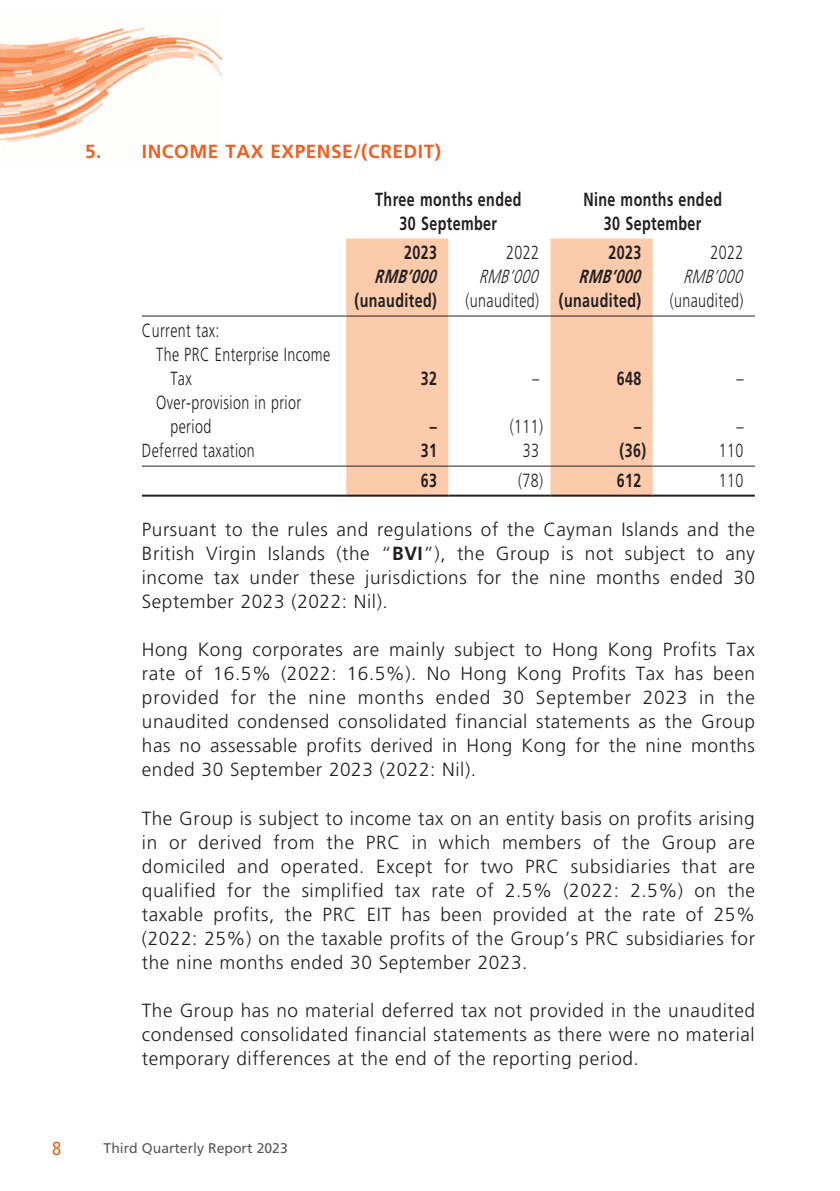
<style>
.page{position:relative;width:840px;height:1191px;background:#fff}
.page>*{position:absolute;margin:0;border:0;box-sizing:border-box;transform-origin:0 0}
.t1{font:300 19px/24px "Frutiger LT Std";letter-spacing:.03em;color:#231f20;text-align:justify}
.t2{font:300 19px/24px "Frutiger LT Std";letter-spacing:.03em;color:#231f20;scale:.75 1}
.t3{font:700 19px/24px "Frutiger LT Std";letter-spacing:.03em;color:#231f20;text-align:center;scale:.75 1}
.t4{font:700 19px "Frutiger LT Std";letter-spacing:.03em;color:#f25e21}
.t5{font:italic 700 19px "Frutiger LT Std";color:#231f20;scale:.75 1}
.t6{font:italic 300 19px "Frutiger LT Std";color:#231f20;scale:.75 1}
.t7{font:condensed 19px "Frutiger LT Std";color:#f25e21}
.t8{font:14px "Frutiger LT Std";color:#57585a}
.s1{font-weight:700}
</style>
<div class="page">
<img style="left:0;top:27px;width:221px;height:115px">
<svg style="left:346px;top:238px;width:306px;height:256px;fill:#fccbac"></svg>
<hr style="left:142px;top:315px;width:204px;height:1px;background:#231f20">
<hr style="left:346px;top:315px;width:102px;height:1px;background:#231f20">
<hr style="left:448px;top:315px;width:102px;height:1px;background:#231f20">
<hr style="left:550px;top:315px;width:102px;height:1px;background:#231f20">
<hr style="left:652px;top:315px;width:102px;height:1px;background:#231f20">
<hr style="left:142px;top:465px;width:204px;height:1px;background:#231f20">
<hr style="left:346px;top:465px;width:102px;height:1px;background:#231f20">
<hr style="left:448px;top:465px;width:102px;height:1px;background:#231f20">
<hr style="left:550px;top:465px;width:102px;height:1px;background:#231f20">
<hr style="left:652px;top:465px;width:102px;height:1px;background:#231f20">
<hr style="left:142px;top:494px;width:204px;height:2px;background:#231f20">
<hr style="left:346px;top:494px;width:102px;height:2px;background:#231f20">
<hr style="left:448px;top:494px;width:102px;height:2px;background:#231f20">
<hr style="left:550px;top:494px;width:102px;height:2px;background:#231f20">
<hr style="left:652px;top:494px;width:102px;height:2px;background:#231f20">
<p class="t4" style="left:85px;top:140px;width:357px">5. INCOME TAX EXPENSE/(CREDIT)</p>
<p class="t3" style="left:375px;top:187px;width:196px">Three months ended<br>30 September</p>
<p class="t3" style="left:583px;top:187px;width:186px">Nine months ended<br>30 September</p>
<p class="t3" style="left:404px;top:241px;width:45px">2023</p>
<p class="t2" style="left:506px;top:241px;width:45px">2022</p>
<p class="t3" style="left:608px;top:241px;width:45px">2023</p>
<p class="t2" style="left:710px;top:241px;width:45px">2022</p>
<p class="t5" style="left:374px;top:265px;width:91px">RMB’000</p>
<p class="t6" style="left:478px;top:266px;width:88px">RMB’000</p>
<p class="t5" style="left:578px;top:265px;width:91px">RMB’000</p>
<p class="t6" style="left:682px;top:266px;width:88px">RMB’000</p>
<p class="t3" style="left:354px;top:289px;width:111px">(unaudited)</p>
<p class="t2" style="left:465px;top:289px;width:236px">(unaudited) <span class="s1">(unaudited)</span></p>
<p class="t2" style="left:669px;top:289px;width:100px">(unaudited)</p>
<p class="t2" style="left:142px;top:319px;width:105px">Current tax:</p>
<p class="t2" style="left:156px;top:343px;width:233px">The PRC Enterprise Income</p>
<p class="t2" style="left:170px;top:367px;width:30px">Tax</p>
<p class="t3" style="left:420px;top:367px;width:23px">32</p>
<p class="t2" style="left:531px;top:367px;width:11px">–</p>
<p class="t3" style="left:616px;top:367px;width:34px">648</p>
<p class="t2" style="left:736px;top:367px;width:11px">–</p>
<p class="t2" style="left:170px;top:391px;width:176px;text-indent:-14px">Over-provision in prior period</p>
<p class="t3" style="left:429px;top:415px;width:11px">–</p>
<p class="t2" style="left:509px;top:415px;width:46px">(111)</p>
<p class="t3" style="left:633px;top:415px;width:11px">–</p>
<p class="t2" style="left:736px;top:415px;width:11px">–</p>
<p class="t2" style="left:142px;top:439px;width:152px">Deferred taxation</p>
<p class="t3" style="left:420px;top:439px;width:23px">31</p>
<p class="t2" style="left:522px;top:439px;width:23px">33</p>
<p class="t3" style="left:619px;top:439px;width:37px">(36)</p>
<p class="t2" style="left:718px;top:439px;width:34px">110</p>
<p class="t3" style="left:420px;top:469px;width:23px">63</p>
<p class="t2" style="left:518px;top:469px;width:35px">(78)</p>
<p class="t3" style="left:616px;top:469px;width:34px">612</p>
<p class="t2" style="left:718px;top:469px;width:34px">110</p>
<p class="t1" style="left:142px;top:518px;width:614px">Pursuant to the rules and regulations of the Cayman Islands and the British Virgin Islands (the “<span class="s1">BVI</span>”), the Group is not subject to any income tax under these jurisdictions for the nine months ended 30<br>September 2023 (2022: Nil).</p>
<p class="t1" style="left:142px;top:638px;width:614px">Hong Kong corporates are mainly subject to Hong Kong Profits Tax rate of 16.5% (2022: 16.5%). No Hong Kong Profits Tax has been provided for the nine months ended 30 September 2023 in the unaudited condensed consolidated financial statements as the Group has no assessable profits derived in Hong Kong for the nine months ended 30 September 2023 (2022: Nil).</p>
<p class="t1" style="left:142px;top:806px;width:614px">The Group is subject to income tax on an entity basis on profits arising in or derived from the PRC in which members of the Group are domiciled and operated. Except for two PRC subsidiaries that are qualified for the simplified tax rate of 2.5% (2022: 2.5%) on the taxable profits, the PRC EIT has been provided at the rate of 25% (2022: 25%) on the taxable profits of the Group’s PRC subsidiaries for the nine months ended 30 September 2023.</p>
<p class="t1" style="left:142px;top:998px;width:614px">The Group has no material deferred tax not provided in the unaudited condensed consolidated financial statements as there were no material temporary differences at the end of the reporting period.</p>
<p class="t7" style="left:52px;top:1137px;width:11px">8</p>
<p class="t8" style="left:103px;top:1139px;width:186px">Third Quarterly Report 2023</p>
</div>
